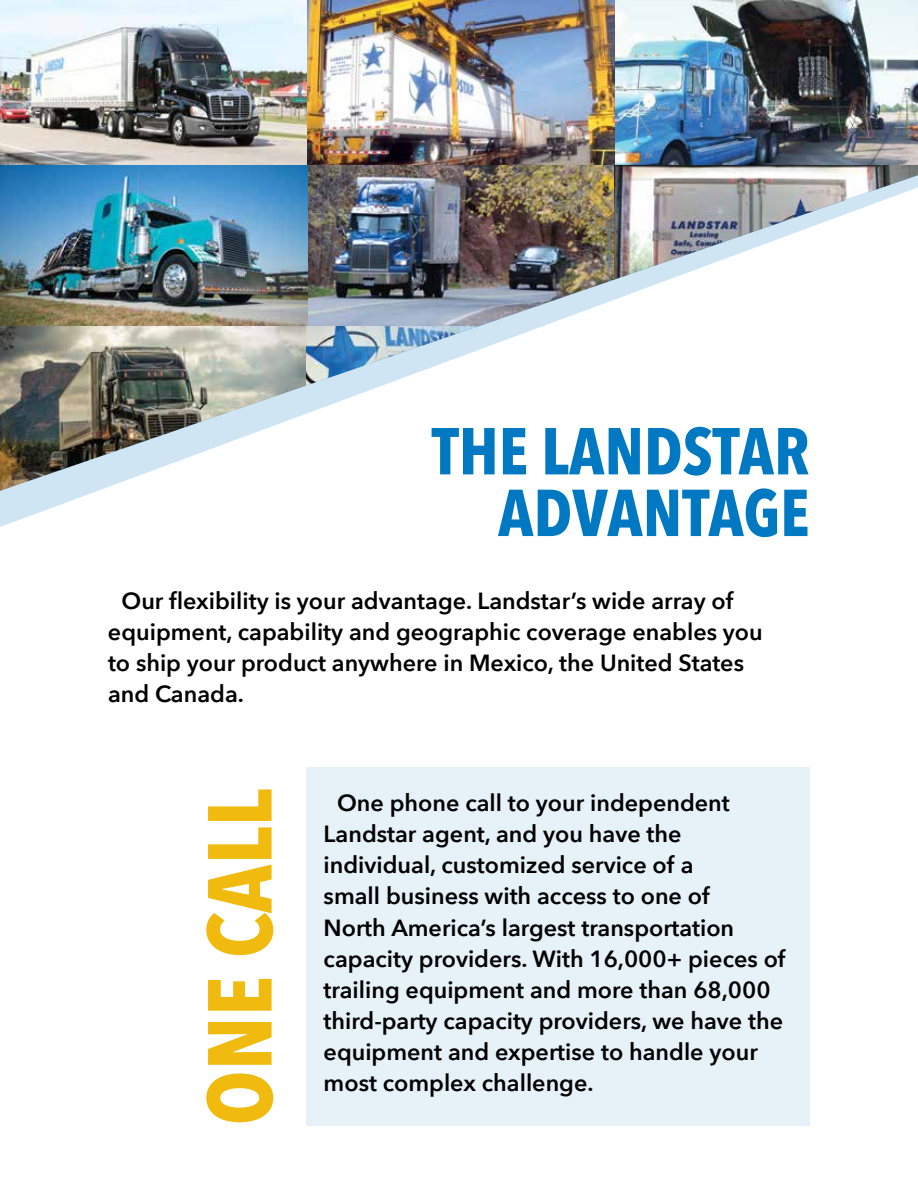
<style>
.page{position:relative;width:918px;height:1188px;background:#fff}
.page>*{position:absolute;margin:0;border:0;box-sizing:border-box;transform-origin:0 0}
.t1{font:700 89.7px "Avenir Next Condensed";color:#f1ba0e}
.t2{font:700 65.55px/61.7px "Avenir Next Condensed";color:#0079c2;text-align:right}
.t3{font:600 23.4px/31.2px "Avenir Next";color:#000}
</style>
<div class="page">
<img style="left:0;top:0;width:918px;height:174px">
<svg style="left:0;top:163px;width:308px;height:11px;background:#468cbf"></svg>
<img style="left:614px;top:163px;width:304px;height:11px">
<div style="left:306px;top:767px;width:503px;height:358px;background:#e6f1f8"></div>
<img style="left:0;top:174px;width:918px;height:353px">
<h2 class="t2" style="left:432px;top:420px;width:379px">THE LANDSTAR<br>ADVANTAGE</h2>
<p class="t3" style="left:108px;top:584px;width:656px;text-indent:14px">Our flexibility is your advantage. Landstar’s wide array of equipment, capability and geographic coverage enables you to ship your product anywhere in Mexico, the United States and Canada.</p>
<h1 class="t1" style="left:185px;top:1125px;width:338px;rotate:-90deg">ONE CALL</h1>
<p class="t3" style="left:324px;top:787px;width:463px;text-indent:14px">One phone call to your independent Landstar agent, and you have the individual, customized service of a<br>small business with access to one of<br>North America’s largest transportation capacity providers. With 16,000+ pieces of trailing equipment and more than 68,000 third-party capacity providers, we have the equipment and expertise to handle your most complex challenge.</p>
</div>
